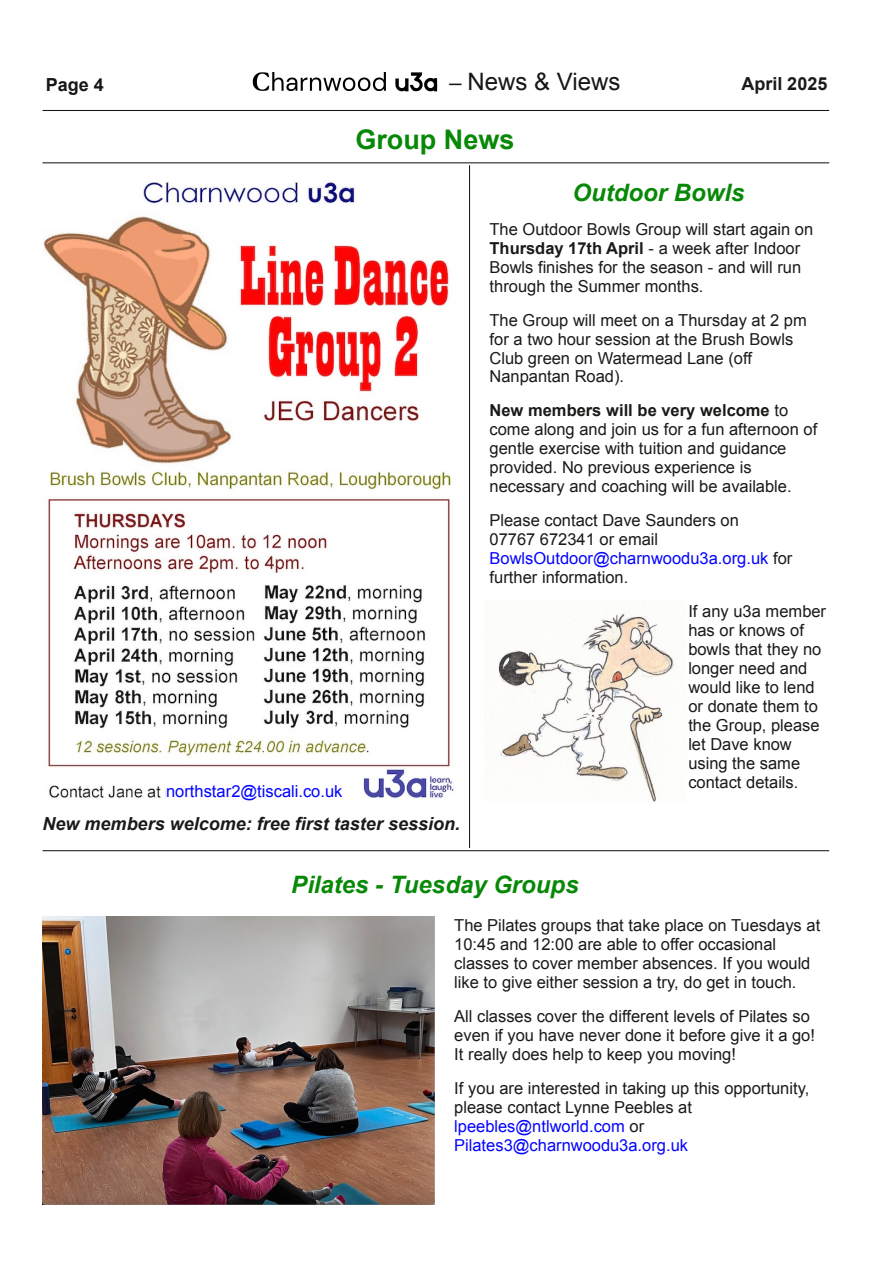
<style>
.page{position:relative;width:893px;height:1263px;background:#fff}
.page>*{position:absolute;margin:0;border:0;box-sizing:border-box;transform-origin:0 0}
.t1{font:700 27px "Arial";color:#058704}
.t2{font:italic 700 24px "Arial";color:#058704}
.t3{font:24px "Arial";letter-spacing:.005em;color:#181715}
.t4{font:italic 700 18px "Arial";color:#181715}
.t5{font:700 18px "Arial";color:#181715}
.t6{font:16.5px/18.9px "Arial";color:#181715}
.t7{font:16.5px "Arial";color:#00f}
.s1{font-family:"Times New Roman";font-weight:700}
.s2{font-weight:700}
.s3{color:#00f}
</style>
<div class="page">
<hr style="left:43px;top:110px;width:786px;height:1px;background:#181715">
<img style="left:252px;top:72px;width:186px;height:20px">
<hr style="left:43px;top:162px;width:786px;height:1px;background:#181715">
<hr style="left:43px;top:850px;width:786px;height:1px;background:#181715">
<img style="left:43px;top:182px;width:411px;height:617px">
<hr style="left:469px;top:165px;width:1px;height:683px;background:#181715">
<img style="left:498px;top:613px;width:176px;height:190px">
<div style="left:166px;top:782px;width:176px;height:18px;background:#fff"></div>
<img style="left:43px;top:916px;width:391px;height:288px">
<p class="t5" style="left:46px;top:75px;width:60px">Page 4</p>
<h2 class="t3" style="left:449px;top:68px;width:173px"><span class="s1">–</span> News &amp; Views</h2>
<p class="t5" style="left:741px;top:74px;width:88px">April 2025</p>
<h1 class="t1" style="left:355px;top:125px;width:161px">Group News</h1>
<p class="t7" style="left:166px;top:782px;width:178px">northstar2@tiscali.co.uk</p>
<p class="t4" style="left:43px;top:814px;width:419px">New members welcome: free first taster session.</p>
<h2 class="t2" style="left:573px;top:179px;width:173px">Outdoor Bowls</h2>
<p class="t6" style="left:490px;top:219px;width:325px">The Outdoor Bowls Group will start again on <span class="s2">Thursday 17th April</span> - a week after Indoor Bowls finishes for the season - and will run through the Summer months.</p>
<p class="t6" style="left:490px;top:310px;width:319px">The Group will meet on a Thursday at 2 pm for a two hour session at the Brush Bowls<br>Club green on Watermead Lane (off<br>Nanpantan Road).</p>
<p class="t6" style="left:490px;top:401px;width:329px"><span class="s2">New members will be very welcome</span> to come along and join us for a fun afternoon of gentle exercise with tuition and guidance provided. No previous experience is necessary and coaching will be available.</p>
<p class="t6" style="left:490px;top:511px;width:304px">Please contact Dave Saunders on<br>07767 672341 or email<br><span class="s3">BowlsOutdoor@charnwoodu3a.org.uk</span> for further information.</p>
<p class="t6" style="left:688px;top:602px;width:139px">If any u3a member has or knows of bowls that they no longer need and would like to lend or donate them to the Group, please let Dave know using the same contact details.</p>
<h2 class="t2" style="left:291px;top:871px;width:289px">Pilates - Tuesday Groups</h2>
<p class="t6" style="left:454px;top:916px;width:367px">The Pilates groups that take place on Tuesdays at 10:45 and 12:00 are able to offer occasional classes to cover member absences. If you would like to give either session a try, do get in touch.</p>
<p class="t6" style="left:454px;top:1007px;width:362px">All classes cover the different levels of Pilates so even if you have never done it before give it a go!<br>It really does help to keep you moving!</p>
<p class="t6" style="left:454px;top:1079px;width:356px">If you are interested in taking up this opportunity, please contact Lynne Peebles at <span class="s3">lpeebles@ntlworld.com</span> or <span class="s3">Pilates3@charnwoodu3a.org.uk</span></p>
</div>
